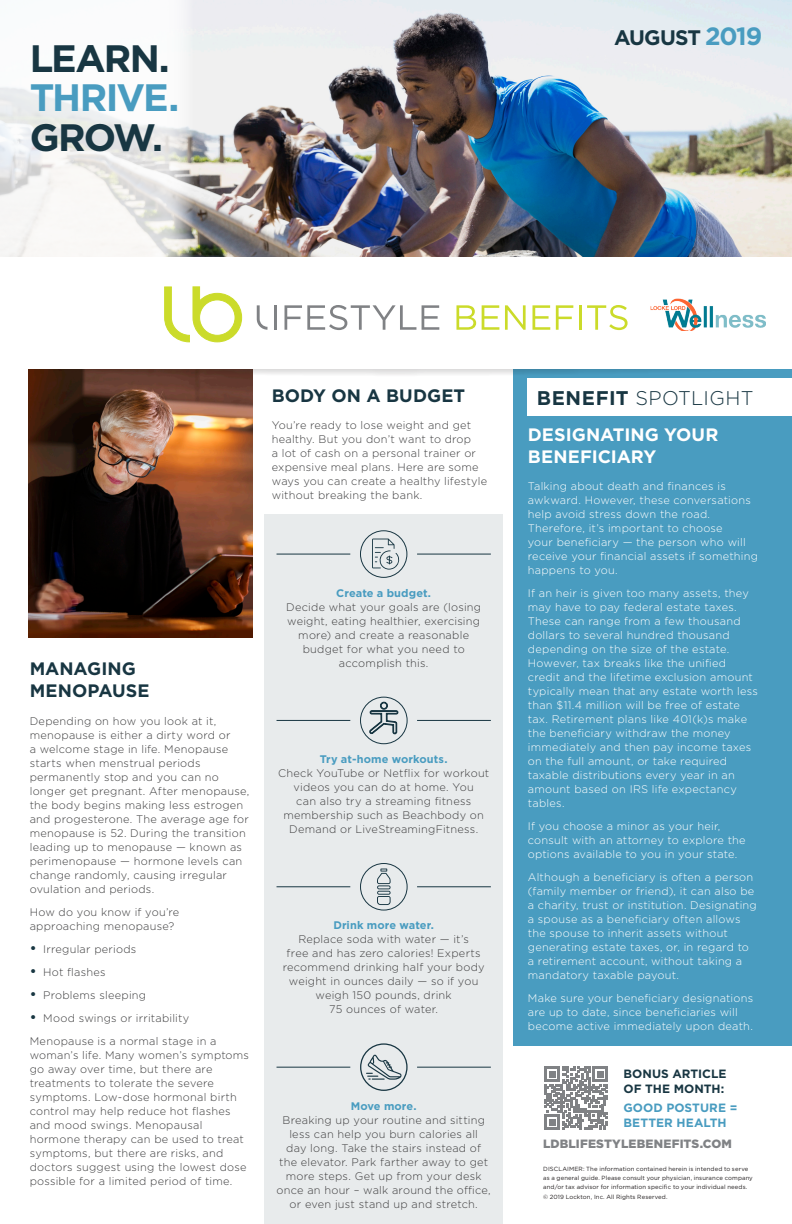
<style>
.page{position:relative;width:792px;height:1224px;background:#fff}
.page>*{position:absolute;margin:0;border:0;box-sizing:border-box;transform-origin:0 0}
.MONTH_YEAR{font:700 38.2px/39.3px "Gotham";letter-spacing:-.05em;color:#183642}
.MONTH_YEAR-2{font:700 21px "Gotham";letter-spacing:-.04em;color:#183642}
.BULLETS{font:300 19.8px "Gotham";letter-spacing:.015em;color:#183642}
.HEADLINE{font:700 18px/22px "Gotham";color:#183642}
.HEADLINE-2{font:700 18px/22px "Gotham";color:#fff}
.QR_CODE_TEXT{font:900 12px "Gotham";letter-spacing:.015em;color:#808285}
.HEADLINE-3{font:700 12px/14.9px "Gotham";letter-spacing:.005em;color:#499cc0}
.HEADLINE-4{font:700 12px/14.9px "Gotham";color:#183642}
.BODY{font:300 11px/14px "Gotham";letter-spacing:.02em;color:#3e3e3f}
.BODY-2{font:300 11px/14px "Gotham";letter-spacing:.02em;color:#fff}
.DISCLAIMER{font:6px/9px "Gotham";letter-spacing:.015em;color:#231f20}
.s1{color:#499cc0}
.s2{font-size:25px;color:#499cc0}
.s3{font-weight:500;font-size:14px;color:#183642}
.s4{font-weight:700;color:#499cc0}
.s5{font-weight:700}
</style>
<div class="page">
<svg style="left:545px;top:1066px;width:63px;height:64px"></svg>
<img style="left:194px;top:0;width:598px;height:257px">
<svg style="left:0;top:0;width:194px;height:257px;fill:#f9f8f6"></svg>
<div style="left:514px;top:368px;width:278px;height:677px;background:#499cc0"></div>
<img style="left:29px;top:380px;width:224px;height:257px">
<svg style="left:28px;top:369px;width:667px;height:11px"></svg>
<div style="left:0;top:257px;width:792px;height:112px;background:#fff"></div>
<svg style="left:164px;top:286px;width:78px;height:56px"></svg>
<svg style="left:257px;top:305px;width:10px;height:25px"></svg>
<hr style="left:275px;top:305px;width:2px;height:25px;background:#808285">
<svg style="left:285px;top:305px;width:131px;height:25px"></svg>
<svg style="left:422px;top:305px;width:17px;height:25px"></svg>
<svg style="left:456px;top:305px;width:20px;height:25px"></svg>
<svg style="left:482px;top:305px;width:17px;height:25px"></svg>
<svg style="left:505px;top:305px;width:21px;height:25px"></svg>
<svg style="left:532px;top:305px;width:18px;height:25px"></svg>
<svg style="left:556px;top:305px;width:17px;height:25px"></svg>
<hr style="left:579px;top:305px;width:3px;height:25px;background:#cbdb2a">
<svg style="left:587px;top:305px;width:41px;height:25px"></svg>
<img style="left:650px;top:298px;width:116px;height:33px">
<div style="left:528px;top:378px;width:264px;height:38px;background:#fff"></div>
<div style="left:265px;top:514px;width:238px;height:710px;background:#e8ebec"></div>
<div style="left:360px;top:1043px;width:48px;height:48px;border:1px solid #183642;border-radius:50%"></div>
<svg style="left:366px;top:1054px;width:36px;height:26px"></svg>
<hr style="left:417px;top:1067px;width:74px;height:1px;background:#183642">
<hr style="left:277px;top:1067px;width:73px;height:1px;background:#183642">
<svg style="left:377px;top:869px;width:14px;height:36px"></svg>
<div style="left:360px;top:863px;width:48px;height:48px;border:1px solid #183642;border-radius:50%"></div>
<hr style="left:417px;top:886px;width:74px;height:1px;background:#183642">
<hr style="left:277px;top:886px;width:73px;height:1px;background:#183642">
<div style="left:360px;top:697px;width:48px;height:47px;border:1px solid #183642;border-radius:50%"></div>
<svg style="left:369px;top:702px;width:29px;height:43px"></svg>
<hr style="left:417px;top:720px;width:74px;height:1px;background:#183642">
<hr style="left:277px;top:720px;width:73px;height:1px;background:#183642">
<div style="left:360px;top:530px;width:47px;height:48px;border:1px solid #183642;border-radius:50%"></div>
<svg style="left:372px;top:539px;width:29px;height:31px"></svg>
<hr style="left:417px;top:554px;width:74px;height:1px;background:#183642">
<hr style="left:277px;top:554px;width:73px;height:1px;background:#183642">
<p class="MONTH_YEAR" style="left:30px;top:39px;width:151px">LEARN.<br><span class="s1">THRIVE.<br></span>GROW.</p>
<p class="MONTH_YEAR-2" style="left:614px;top:23px;width:150px">AUGUST <span class="s2">2019</span></p>
<p class="HEADLINE" style="left:272px;top:384px;width:195px">BODY ON A BUDGET</p>
<p class="BODY" style="left:272px;top:418px;width:217px">You’re ready to lose weight and get healthy. But you don’t want to drop<br>a lot of cash on a personal trainer or expensive meal plans. Here are some ways you can create a healthy lifestyle without breaking the bank.</p>
<p class="HEADLINE" style="left:30px;top:658px;width:121px">MANAGING<br>MENOPAUSE</p>
<p class="BODY" style="left:30px;top:713px;width:221px">Depending on how you look at it, menopause is either a dirty word or<br>a welcome stage in life. Menopause starts when menstrual periods permanently stop and you can no longer get pregnant. After menopause, the body begins making less estrogen and progesterone. The average age for menopause is 52. During the transition leading up to menopause — known as perimenopause — hormone levels can change randomly, causing irregular ovulation and periods.</p>
<p class="BODY" style="left:30px;top:904px;width:151px">How do you know if you’re approaching menopause?</p>
<p class="BODY" style="left:30px;top:941px;width:108px"><span class="s3">•</span> Irregular periods</p>
<p class="BODY" style="left:30px;top:964px;width:77px"><span class="s3">•</span> Hot flashes</p>
<p class="BODY" style="left:30px;top:987px;width:118px"><span class="s3">•</span> Problems sleeping</p>
<p class="BODY" style="left:30px;top:1010px;width:161px"><span class="s3">•</span> Mood swings or irritability</p>
<p class="BODY" style="left:30px;top:1033px;width:221px">Menopause is a normal stage in a woman’s life. Many women’s symptoms go away over time, but there are treatments to tolerate the severe symptoms. Low-dose hormonal birth control may help reduce hot flashes and mood swings. Menopausal hormone therapy can be used to treat symptoms, but there are risks, and doctors suggest using the lowest dose possible for a limited period of time.</p>
<p class="BODY" style="left:286px;top:585px;width:196px;text-align:center"><span class="s4">Create a budget.<br></span>Decide what your goals are (losing weight, eating healthier, exercising more) and create a reasonable budget for what you need to accomplish this.</p>
<p class="BODY" style="left:278px;top:752px;width:213px;text-align:center"><span class="s4">Try at-home workouts.<br></span>Check YouTube or Netflix for workout videos you can do at home. You<br>can also try a streaming fitness membership such as Beachbody on<br>Demand or LiveStreamingFitness.</p>
<p class="BODY" style="left:283px;top:918px;width:204px;text-align:center"><span class="s4">Drink more water.<br></span>Replace soda with water — it’s<br>free and has zero calories! Experts recommend drinking half your body weight in ounces daily — so if you weigh 150 pounds, drink<br>75 ounces of water.</p>
<p class="BODY" style="left:277px;top:1099px;width:216px;text-align:center"><span class="s4">Move more.<br></span>Breaking up your routine and sitting less can help you burn calories all<br>day long. Take the stairs instead of the elevator. Park farther away to get more steps. Get up from your desk once an hour – walk around the office, or even just stand up and stretch.</p>
<p class="BULLETS" style="left:537px;top:386px;width:218px"><span class="s5">BENEFIT</span> SPOTLIGHT</p>
<p class="HEADLINE-2" style="left:528px;top:423px;width:192px">DESIGNATING YOUR<br>BENEFICIARY</p>
<p class="BODY-2" style="left:528px;top:479px;width:232px">Talking about death and finances is awkward. However, these conversations help avoid stress down the road.<br>Therefore, it’s important to choose<br>your beneficiary — the person who will receive your financial assets if something happens to you.</p>
<p class="BODY-2" style="left:528px;top:586px;width:232px">If an heir is given too many assets, they may have to pay federal estate taxes.<br>These can range from a few thousand dollars to several hundred thousand depending on the size of the estate.<br>However, tax breaks like the unified credit and the lifetime exclusion amount typically mean that any estate worth less than $11.4 million will be free of estate tax. Retirement plans like 401(k)s make the beneficiary withdraw the money immediately and then pay income taxes on the full amount, or take required taxable distributions every year in an amount based on IRS life expectancy tables.</p>
<p class="BODY-2" style="left:528px;top:819px;width:219px">If you choose a minor as your heir, consult with an attorney to explore the options available to you in your state.</p>
<p class="BODY-2" style="left:528px;top:870px;width:231px">Although a beneficiary is often a person (family member or friend), it can also be a charity, trust or institution. Designating a spouse as a beneficiary often allows the spouse to inherit assets without generating estate taxes, or, in regard to a retirement account, without taking a mandatory taxable payout.</p>
<p class="BODY-2" style="left:528px;top:991px;width:227px">Make sure your beneficiary designations are up to date, since beneficiaries will become active immediately upon death.</p>
<p class="HEADLINE-4" style="left:623px;top:1067px;width:105px">BONUS ARTICLE<br>OF THE MONTH:</p>
<p class="HEADLINE-3" style="left:623px;top:1100px;width:115px">GOOD POSTURE =<br>BETTER HEALTH</p>
<p class="DISCLAIMER" style="left:543px;top:1164px;width:211px">DISCLAIMER: The information contained herein is intended to serve as a general guide. Please consult your physician, insurance company and/or tax advisor for information specific to your individual needs.</p>
<p class="DISCLAIMER" style="left:543px;top:1192px;width:126px">© 2019 Lockton, Inc. All Rights Reserved.</p>
<p class="QR_CODE_TEXT" style="left:543px;top:1135px;width:190px">LDBLIFESTYLEBENEFITS.COM</p>
</div>
